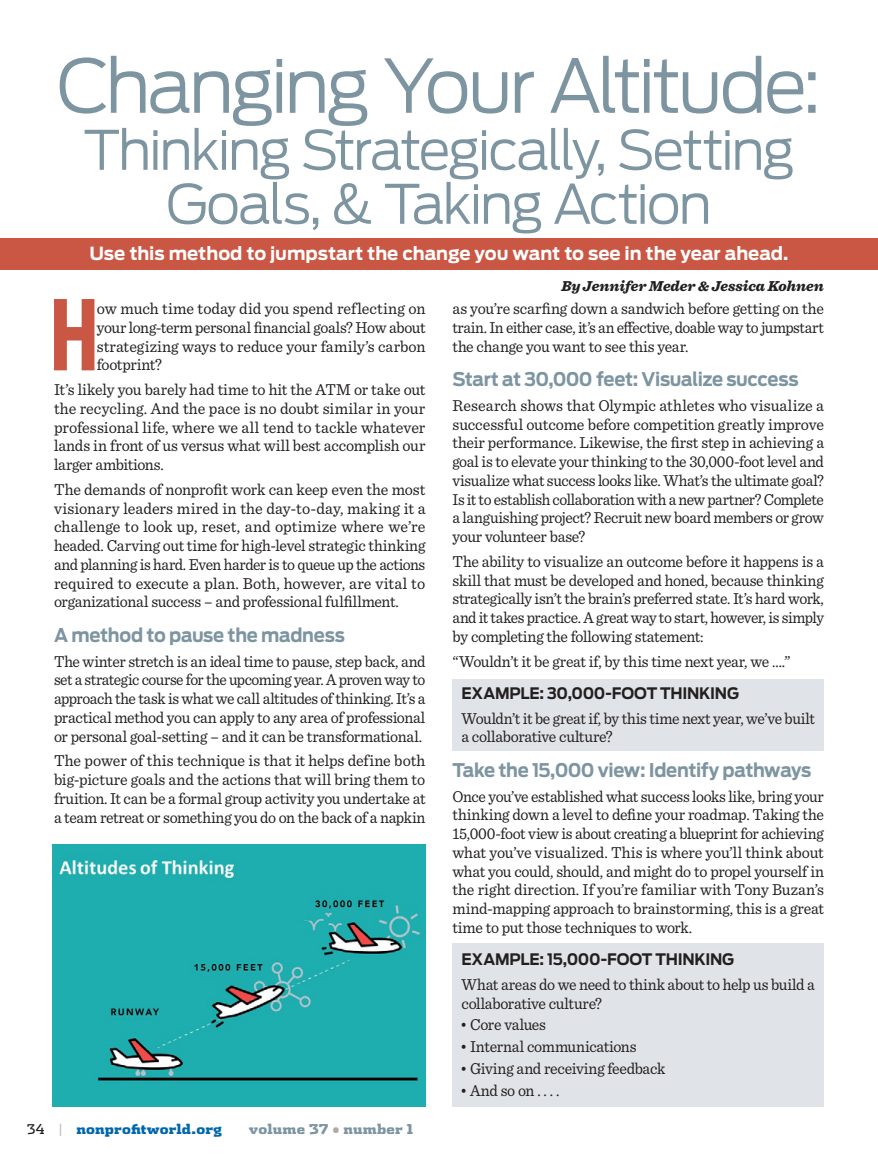
<style>
.page{position:relative;width:878px;height:1161px;background:#fff}
.page>*{position:absolute;margin:0;border:0;box-sizing:border-box;transform-origin:0 0}
.Feature_copy_1st{font:700 96.3px "Antenna Extra Cond";color:#ca5744;scale:.95 1}
.FeatureHeadGray{font:300 73.5px "Antenna";letter-spacing:-.05em;color:#7d94a1}
.FeatureHeadGray-2{font:300 54px/54px "Antenna";letter-spacing:-.05em;color:#7d94a1;text-align:center}
.Reg_Feature_Sub2{font:700 18.75px "Antenna";letter-spacing:-.02em;color:#7d94a1;scale:.95 1}
.ArticleSubRed{font:700 18px "Antenna";color:#fff}
.Feature_Copy{font:16.5px/18.8px "Sentinel";letter-spacing:-.02em;color:#231f20;text-align:justify;scale:.96 1}
.Feature_Copy-2{font:16.5px/18.8px "Sentinel";letter-spacing:-.02em;color:#231f20;text-align:justify}
.Feature_Copy-3{font:16.5px/18.8px "Sentinel";letter-spacing:-.02em;color:#231f20;scale:.95 1}
.Feature_Copy-4{font:16.5px/18.8px "Sentinel";letter-spacing:-.02em;color:#231f20;text-align:justify;scale:.94 1}
.Feature_copy_1st-2{font:16.5px/18.8px "Sentinel";color:#231f20;text-align:justify}
.Reg_Feature_Sub3{font:700 15.75px "Antenna";letter-spacing:-.015em;color:#231f20;scale:.95 1}
.Article_Credit_Large{font:italic 900 15px "Sentinel";color:#231f20}
.t1{font:900 13.5px "Dispatch";letter-spacing:.01em;color:#0067aa}
.t2{font:900 13.5px "Dispatch";letter-spacing:.015em;color:#7d94a1}
.s1{font-weight:400;color:#231f20}
.s2{font-weight:400;color:#bcbdc0}
.s3{color:#b5a9a5}
</style>
<div class="page">
<div style="left:452px;top:943px;width:372px;height:164px;background:#e0e3e7"></div>
<div style="left:452px;top:679px;width:372px;height:72px;background:#e0e3e7"></div>
<img style="left:53px;top:844px;width:372px;height:263px">
<div style="left:0;top:238px;width:878px;height:32px;background:#ca5744"></div>
<p class="FeatureHeadGray" style="left:56px;top:42px;width:766px">Changing Your Altitude:</p>
<p class="FeatureHeadGray-2" style="left:83px;top:123px;width:713px">Thinking Strategically, Setting<br>Goals, &amp; Taking Action</p>
<p class="ArticleSubRed" style="left:89px;top:243px;width:700px">Use this method to jumpstart the change you want to see in the year ahead.</p>
<p class="Article_Credit_Large" style="left:561px;top:274px;width:264px">By Jennifer Meder &amp; Jessica Kohnen</p>
<p class="Feature_Copy" style="left:452px;top:298px;width:388px">as you’re scarfing down a sandwich before getting on the train. In either case, it’s an effective, doable way to jumpstart the change you want to see this year.</p>
<p class="Reg_Feature_Sub2" style="left:452px;top:368px;width:366px">Start at 30,000 feet: Visualize success</p>
<p class="Feature_Copy-2" style="left:452px;top:395px;width:373px">Research shows that Olympic athletes who visualize a successful outcome before competition greatly improve their performance. Likewise, the first step in achieving a goal is to elevate your thinking to the 30,000-foot level and visualize what success looks like. What’s the ultimate goal?<br>Is it to establish collaboration with a new partner? Complete a languishing project? Recruit new board members or grow your volunteer base?</p>
<p class="Feature_Copy" style="left:452px;top:551px;width:388px">The ability to visualize an outcome before it happens is a skill that must be developed and honed, because thinking strategically isn’t the brain’s preferred state. It’s hard work, and it takes practice. A great way to start, however, is simply by completing the following statement:</p>
<p class="Feature_Copy-3" style="left:452px;top:651px;width:357px">“Wouldn’t it be great if, by this time next year, we ….”</p>
<p class="Reg_Feature_Sub3" style="left:461px;top:684px;width:293px">EXAMPLE: 30,000-FOOT THINKING</p>
<p class="Feature_Copy-3" style="left:461px;top:708px;width:373px">Wouldn’t it be great if, by this time next year, we’ve built a collaborative culture?</p>
<p class="Reg_Feature_Sub2" style="left:452px;top:759px;width:379px">Take the 15,000 view: Identify pathways</p>
<p class="Feature_Copy-4" style="left:452px;top:786px;width:396px">Once you’ve established what success looks like, bring your thinking down a level to define your roadmap. Taking the 15,000-foot view is about creating a blueprint for achieving what you’ve visualized. This is where you’ll think about what you could, should, and might do to propel yourself in the right direction. If you’re familiar with Tony Buzan’s mind-mapping approach to brainstorming, this is a great time to put those techniques to work.</p>
<p class="Reg_Feature_Sub3" style="left:461px;top:950px;width:288px">EXAMPLE: 15,000-FOOT THINKING</p>
<p class="Feature_Copy-3" style="left:461px;top:974px;width:373px">What areas do we need to think about to help us build a collaborative culture?</p>
<p class="Feature_Copy-3" style="left:460px;top:1014px;width:92px">• Core values</p>
<p class="Feature_Copy-3" style="left:460px;top:1036px;width:187px">• Internal communications</p>
<p class="Feature_Copy-3" style="left:460px;top:1058px;width:218px">• Giving and receiving feedback</p>
<p class="Feature_Copy-3" style="left:460px;top:1080px;width:106px">• And so on . . . .</p>
<p class="Feature_copy_1st" style="left:50px;top:278px;width:52px">H</p>
<p class="Feature_copy_1st-2" style="left:97px;top:298px;width:330px">ow much time today did you spend reflecting on your long-term personal financial goals? How about strategizing ways to reduce your family’s carbon footprint?</p>
<p class="Feature_Copy" style="left:54px;top:379px;width:388px">It’s likely you barely had time to hit the ATM or take out the recycling. And the pace is no doubt similar in your professional life, where we all tend to tackle whatever lands in front of us versus what will best accomplish our larger ambitions.</p>
<p class="Feature_Copy" style="left:54px;top:479px;width:388px">The demands of nonprofit work can keep even the most visionary leaders mired in the day-to-day, making it a challenge to look up, reset, and optimize where we’re headed. Carving out time for high-level strategic thinking and planning is hard. Even harder is to queue up the actions required to execute a plan. Both, however, are vital to organizational success – and professional fulfillment.</p>
<p class="Reg_Feature_Sub2" style="left:54px;top:624px;width:308px">A method to pause the madness</p>
<p class="Feature_Copy-3" style="left:54px;top:651px;width:392px;text-align:justify">The winter stretch is an ideal time to pause, step back, and set a strategic course for the upcoming year. A proven way to approach the task is what we call altitudes of thinking. It’s a practical method you can apply to any area of professional or personal goal-setting – and it can be transformational.</p>
<p class="Feature_Copy-2" style="left:54px;top:750px;width:373px">The power of this technique is that it helps define both big-picture goals and the actions that will bring them to fruition. It can be a formal group activity you undertake at a team retreat or something you do on the back of a napkin</p>
<p class="t1" style="left:27px;top:1119px;width:196px"><span class="s1">34</span> <span class="s2">|</span> nonprofitworld.org</p>
<p class="t2" style="left:249px;top:1119px;width:166px">volume 37 <span class="s3">•</span> number 1</p>
</div>
